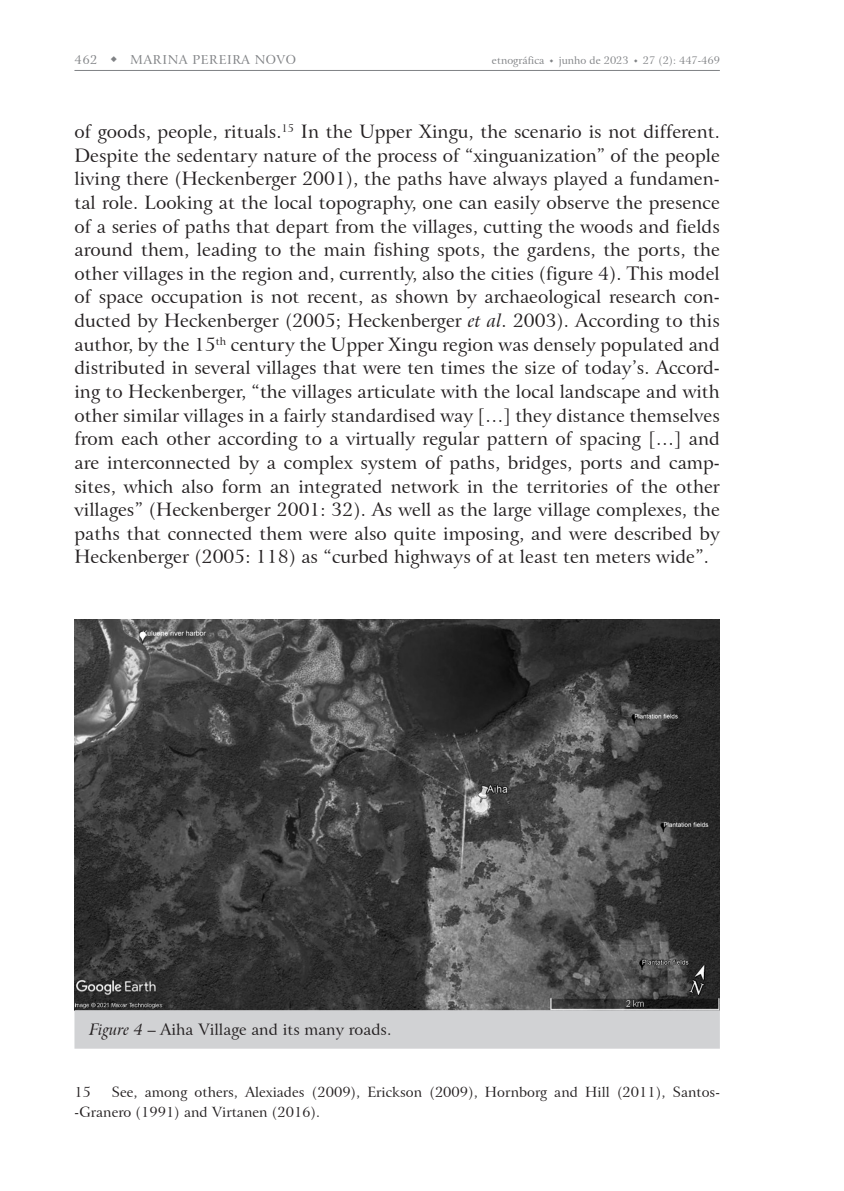
<style>
.page{position:relative;width:844px;height:1191px;background:#fff}
.page>*{position:absolute;margin:0;border:0;box-sizing:border-box;transform-origin:0 0}
.Texto_01{font:18.38px/23.6px "Arrus BT";color:#231f20;text-align:justify}
.Legendas_1_linha{font:15.75px "Arrus BT";color:#231f20}
.Notas{font:14px/19.2px "Arrus BT";color:#231f20}
.t1{font:12.25px "Arrus BT";letter-spacing:.05em;color:#808285}
.t2{font:10.5px "Arrus BT";color:#808285}
.s1{font-style:italic}
</style>
<div class="page">
<hr style="left:74px;top:70px;width:645px;height:1px;background:#808285">
<img style="left:74px;top:619px;width:645px;height:391px">
<div style="left:74px;top:1010px;width:645px;height:38px;background:#d1d2d4"></div>
<p class="t1" style="left:74px;top:52px;width:223px">462 ◆ MARINA PEREIRA NOVO</p>
<p class="t2" style="left:492px;top:54px;width:54px">etnográfica</p>
<p class="t2" style="left:549px;top:54px;width:80px">◆ junho de 2023</p>
<p class="t2" style="left:633px;top:54px;width:87px">◆ 27 (2): 447-469</p>
<p class="Texto_01" style="left:74px;top:120px;width:646px">of goods, people, rituals.<sup>15</sup> In the Upper Xingu, the scenario is not different.<br>Despite the sedentary nature of the process of “xinguanization” of the people living there (Heckenberger 2001), the paths have always played a fundamen&shy;tal role. Looking at the local topography, one can easily observe the presence of a series of paths that depart from the villages, cutting the woods and fields around them, leading to the main fishing spots, the gardens, the ports, the other villages in the region and, currently, also the cities (figure 4). This model of space occupation is not recent, as shown by archaeological research con&shy;ducted by Heckenberger (2005; Heckenberger <span class="s1">et al</span>. 2003). According to this author, by the 15<sup>th</sup> century the Upper Xingu region was densely populated and distributed in several villages that were ten times the size of today’s. Accord&shy;ing to Heckenberger, “the villages articulate with the local landscape and with other similar villages in a fairly standardised way […] they distance themselves from each other according to a virtually regular pattern of spacing […] and are interconnected by a complex system of paths, bridges, ports and camp&shy;sites, which also form an integrated network in the territories of the other villages” (Heckenberger 2001: 32). As well as the large village complexes, the paths that connected them were also quite imposing, and were described by Heckenberger (2005: 118) as “curbed highways of at least ten meters wide”.</p>
<p class="Legendas_1_linha" style="left:89px;top:1019px;width:303px"><span class="s1">Figure 4</span> – Aiha Village and its many roads.</p>
<p class="Notas" style="left:74px;top:1083px;width:646px;text-indent:37px">See, among others, Alexiades (2009), Erickson (2009), Hornborg and Hill (2011), Santos--Granero (1991) and Virtanen (2016).</p>
<p class="Notas" style="left:74px;top:1083px;width:18px">15</p>
</div>
